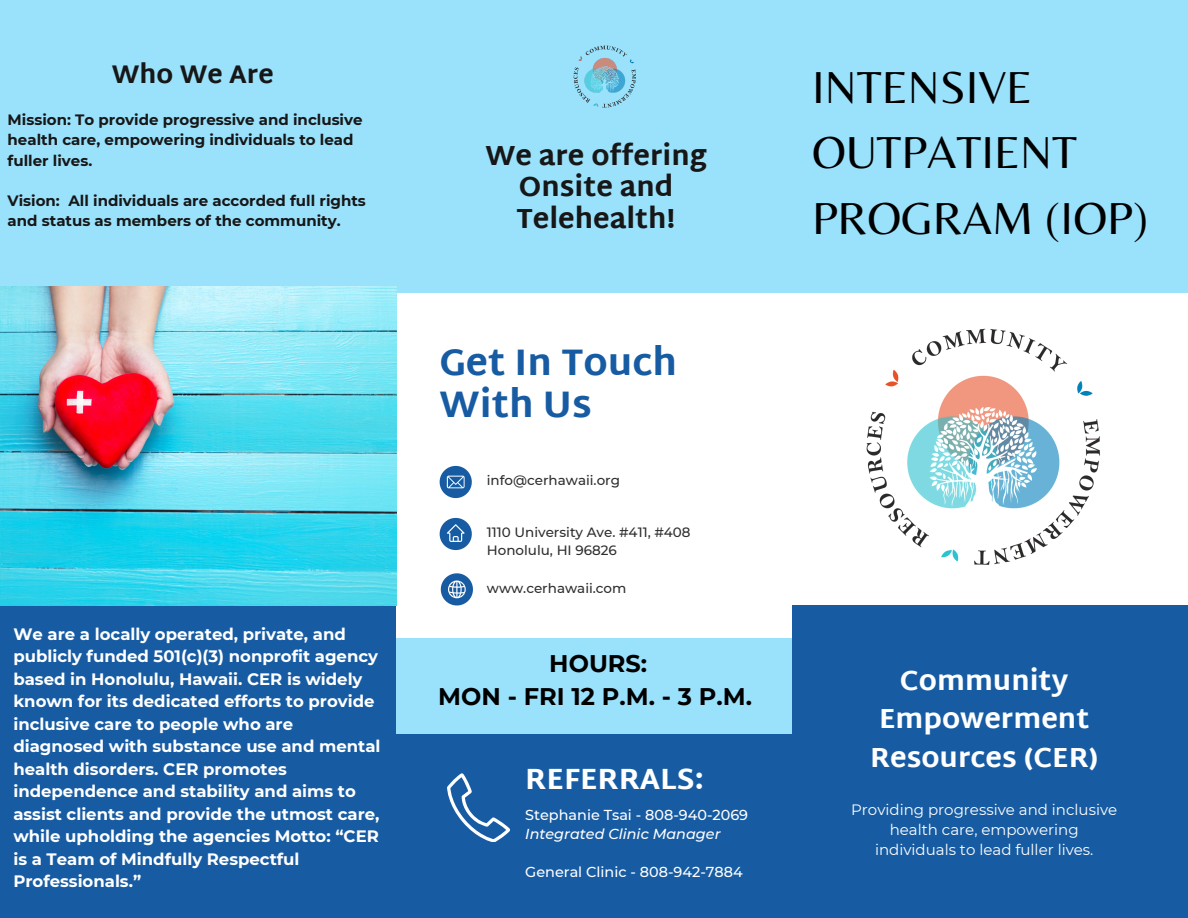
<style>
.page{position:relative;width:1188px;height:918px;background:#fff}
.page>*{position:absolute;margin:0;border:0;box-sizing:border-box;transform-origin:0 0}
.t1{font:46.65px/65.2px "Belleza";color:#000}
.t2{font:800 36.9px "Martel Sans";color:#175ca3}
.t3{font:800 29.25px "Martel Sans";color:#fff}
.t4{font:800 27.6px/38.2px "Martel Sans";color:#fff;text-align:center}
.t5{font:800 27.6px/31.5px "Martel Sans";color:#171717;text-align:center}
.t6{font:800 25.5px "Martel Sans";color:#171717}
.t7{font:700 24px "Montserrat";color:#000}
.t8{font:700 16.5px/22.5px "Montserrat";color:#fff}
.t9{font:700 15px/20.2px "Montserrat";color:#171717}
.t10{font:15px/20.2px "Montserrat";color:#fff;text-align:center}
.t11{font:500 14.4px "Montserrat";color:#fff}
.t12{font:italic 500 14.4px "Montserrat";color:#fff}
.t13{font:500 13.5px/18px "Montserrat";color:#2e2e2e}
</style>
<div class="page">
<div style="left:0;top:0;width:1188px;height:292px;background:#9ae1fb"></div>
<div style="left:394px;top:638px;width:404px;height:97px;background:#9ae1fb"></div>
<div style="left:0;top:605px;width:396px;height:313px;background:#175ca3"></div>
<div style="left:792px;top:605px;width:396px;height:313px;background:#175ca3"></div>
<div style="left:380px;top:734px;width:432px;height:184px;background:#175ca3"></div>
<svg style="left:440px;top:518px;width:32px;height:32px"></svg>
<svg style="left:447px;top:773px;width:63px;height:69px"></svg>
<svg style="left:440px;top:466px;width:32px;height:32px"></svg>
<svg style="left:441px;top:573px;width:32px;height:32px"></svg>
<img style="left:827px;top:292px;width:314px;height:273px">
<img style="left:573px;top:45px;width:63px;height:63px">
<img style="left:0;top:287px;width:396px;height:318px">
<p class="t6" style="left:112px;top:60px;width:164px">Who We Are</p>
<p class="t9" style="left:8px;top:110px;width:356px">Mission: To provide progressive and inclusive health care, empowering individuals to lead fuller lives.</p>
<p class="t9" style="left:8px;top:191px;width:360px">Vision: All individuals are accorded full rights and status as members of the community.</p>
<p class="t8" style="left:13px;top:623px;width:369px">We are a locally operated, private, and publicly funded 501(c)(3) nonprofit agency based in Honolulu, Hawaii. CER is widely known for its dedicated efforts to provide inclusive care to people who are diagnosed with substance use and mental health disorders. CER promotes independence and stability and aims to assist clients and provide the utmost care, while upholding the agencies Motto: “CER is a Team of Mindfully Respectful Professionals.”</p>
<p class="t5" style="left:485px;top:139px;width:223px">We are offering<br>Onsite and<br>Telehealth!</p>
<p class="t2" style="left:440px;top:341px;width:239px">Get In Touch</p>
<p class="t2" style="left:440px;top:382px;width:154px">With Us</p>
<p class="t13" style="left:487px;top:472px;width:135px">info@cerhawaii.org</p>
<p class="t13" style="left:487px;top:524px;width:205px">1110 University Ave. #411, #408<br>Honolulu, HI 96826</p>
<p class="t13" style="left:487px;top:579px;width:141px">www.cerhawaii.com</p>
<p class="t7" style="left:549px;top:649px;width:99px">HOURS:</p>
<p class="t7" style="left:438px;top:682px;width:315px">MON - FRI 12 P.M. - 3 P.M.</p>
<p class="t3" style="left:525px;top:761px;width:180px">REFERRALS:</p>
<p class="t11" style="left:525px;top:806px;width:224px">Stephanie Tsai - 808-940-2069</p>
<p class="t12" style="left:525px;top:825px;width:197px">Integrated Clinic Manager</p>
<p class="t11" style="left:525px;top:863px;width:219px">General Clinic - 808-942-7884</p>
<p class="t1" style="left:812px;top:54px;width:337px">INTENSIVE<br>OUTPATIENT<br>PROGRAM (IOP)</p>
<p class="t4" style="left:870px;top:661px;width:230px">Community<br>Empowerment<br>Resources (CER)</p>
<p class="t10" style="left:851px;top:799px;width:268px">Providing progressive and inclusive health care, empowering individuals to lead fuller lives.</p>
</div>
